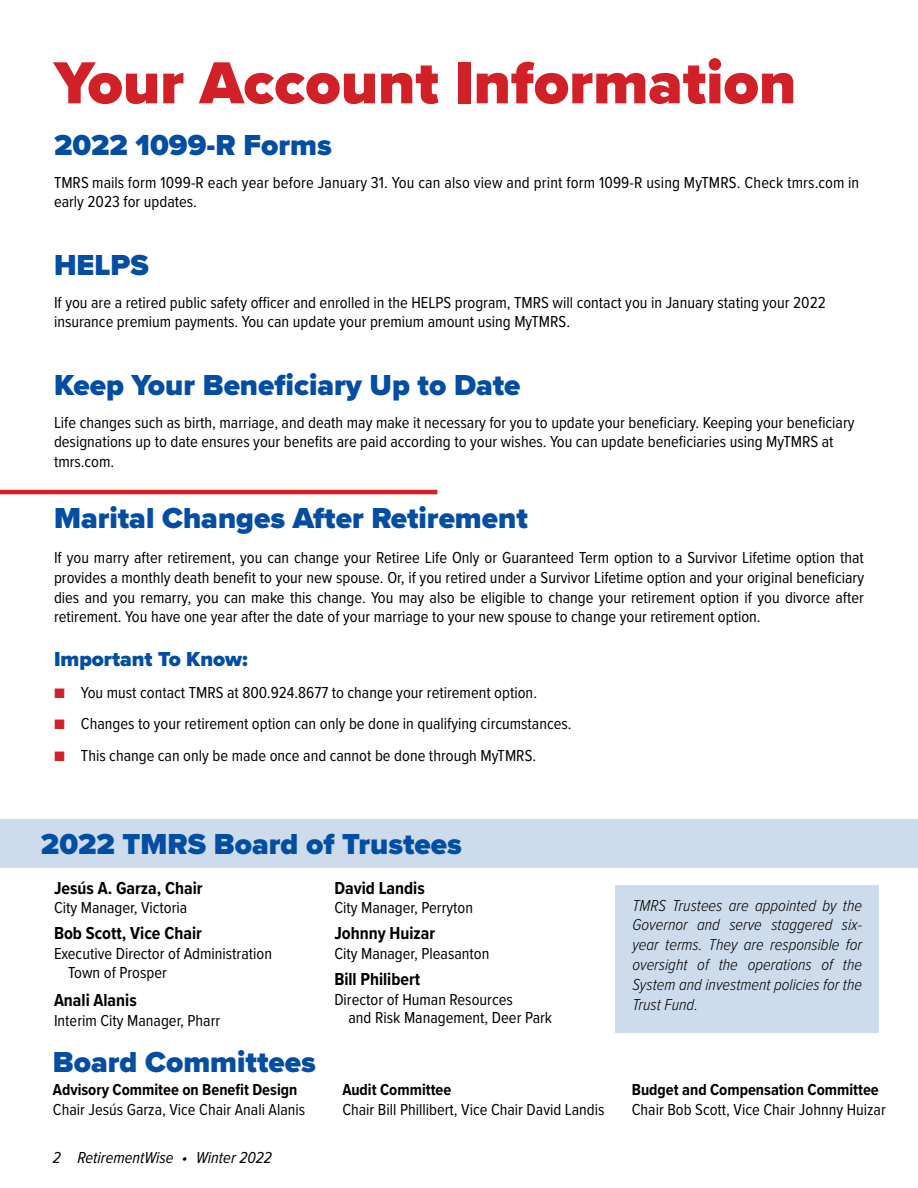
<style>
.page{position:relative;width:918px;height:1188px;background:#fff}
.page>*{position:absolute;margin:0;border:0;box-sizing:border-box;transform-origin:0 0}
.t1{font:900 61.5px "Proxima Nova";color:#d12027}
.t2{font:900 30px "Proxima Nova";color:#034ea2}
.t3{font:900 21px "Proxima Nova";color:#034ea2}
.t4{font:700 18px "Proxima Nova Cond";color:#000}
.t5{font:16.5px/19.8px "Proxima Nova Cond";color:#000}
.t6{font:italic 300 16.5px/19.8px "Proxima Nova Cond";color:#000;text-align:justify}
.t7{font:700 16.5px "Proxima Nova Cond";color:#000}
.t8{font:italic 16.5px "Proxima Nova Cond";color:#000}
.s1{color:#d12027}
</style>
<div class="page">
<hr style="left:917px;top:54px;width:1px;height:88px;background:#034ea2">
<div style="left:0;top:819px;width:918px;height:49px;background:#cddcec"></div>
<div style="left:615px;top:885px;width:264px;height:148px;background:#cddcec"></div>
<hr style="left:0;top:490px;width:437px;height:4px;background:#d12027">
<h1 class="t1" style="left:54px;top:37px;width:744px">Your Account Information</h1>
<h2 class="t2" style="left:54px;top:123px;width:279px">2022 1099-R Forms</h2>
<p class="t5" style="left:54px;top:172px;width:807px">TMRS mails form 1099-R each year before January 31. You can also view and print form 1099-R using MyTMRS. Check tmrs.com in early 2023 for updates.</p>
<h2 class="t2" style="left:54px;top:243px;width:96px">HELPS</h2>
<p class="t5" style="left:54px;top:292px;width:773px">If you are a retired public safety officer and enrolled in the HELPS program, TMRS will contact you in January stating your 2022 insurance premium payments. You can update your premium amount using MyTMRS.</p>
<h2 class="t2" style="left:54px;top:363px;width:468px">Keep Your Beneficiary Up to Date</h2>
<p class="t5" style="left:54px;top:412px;width:802px">Life changes such as birth, marriage, and death may make it necessary for you to update your beneficiary. Keeping your beneficiary designations up to date ensures your benefits are paid according to your wishes. You can update beneficiaries using MyTMRS at tmrs.com.</p>
<h2 class="t2" style="left:54px;top:496px;width:475px">Marital Changes After Retirement</h2>
<p class="t5" style="left:54px;top:547px;width:812px;text-align:justify">If you marry after retirement, you can change your Retiree Life Only or Guaranteed Term option to a Survivor Lifetime option that provides a monthly death benefit to your new spouse. Or, if you retired under a Survivor Lifetime option and your original beneficiary dies and you remarry, you can make this change. You may also be eligible to change your retirement option if you divorce after retirement. You have one year after the date of your marriage to your new spouse to change your retirement option.</p>
<p class="t3" style="left:54px;top:643px;width:195px">Important To Know:</p>
<p class="t5" style="left:54px;top:682px;width:485px"><span class="s1">■</span> You must contact TMRS at 800.924.8677 to change your retirement option.</p>
<p class="t5" style="left:54px;top:713px;width:519px"><span class="s1">■</span> Changes to your retirement option can only be done in qualifying circumstances.</p>
<p class="t5" style="left:54px;top:745px;width:484px"><span class="s1">■</span> This change can only be made once and cannot be done through MyTMRS.</p>
<h2 class="t2" style="left:41px;top:822px;width:422px">2022 TMRS Board of Trustees</h2>
<p class="t4" style="left:54px;top:874px;width:150px">Jesús A. Garza, Chair</p>
<p class="t5" style="left:54px;top:897px;width:135px">City Manager, Victoria</p>
<p class="t4" style="left:54px;top:920px;width:149px">Bob Scott, Vice Chair</p>
<p class="t5" style="left:68px;top:943px;width:205px;text-indent:-14px">Executive Director of Administration<br>Town of Prosper</p>
<p class="t4" style="left:54px;top:987px;width:84px">Anali Alanis</p>
<p class="t5" style="left:54px;top:1010px;width:168px">Interim City Manager, Pharr</p>
<h2 class="t2" style="left:53px;top:1039px;width:264px">Board Committees</h2>
<p class="t7" style="left:53px;top:1077px;width:246px">Advisory Commitee on Benefit Design</p>
<p class="t5" style="left:53px;top:1099px;width:254px">Chair Jesús Garza, Vice Chair Anali Alanis</p>
<p class="t8" style="left:53px;top:1145px;width:221px">2 RetirementWise • Winter 2022</p>
<p class="t4" style="left:334px;top:874px;width:92px">David Landis</p>
<p class="t5" style="left:334px;top:897px;width:140px">City Manager, Perryton</p>
<p class="t4" style="left:334px;top:920px;width:102px">Johnny Huizar</p>
<p class="t5" style="left:334px;top:943px;width:157px">City Manager, Pleasanton</p>
<p class="t4" style="left:334px;top:966px;width:87px">Bill Philibert</p>
<p class="t5" style="left:349px;top:989px;width:205px;line-height:18px;text-indent:-14px">Director of Human Resources<br>and Risk Management, Deer Park</p>
<p class="t7" style="left:342px;top:1077px;width:111px">Audit Committee</p>
<p class="t5" style="left:342px;top:1099px;width:264px">Chair Bill Phillibert, Vice Chair David Landis</p>
<p class="t6" style="left:632px;top:894px;width:231px">TMRS Trustees are appointed by the Governor and serve staggered six&shy;year terms. They are responsible for oversight of the operations of the System and investment policies for the Trust Fund.</p>
<p class="t7" style="left:632px;top:1077px;width:248px">Budget and Compensation Committee</p>
<p class="t5" style="left:632px;top:1099px;width:255px">Chair Bob Scott, Vice Chair Johnny Huizar</p>
</div>
